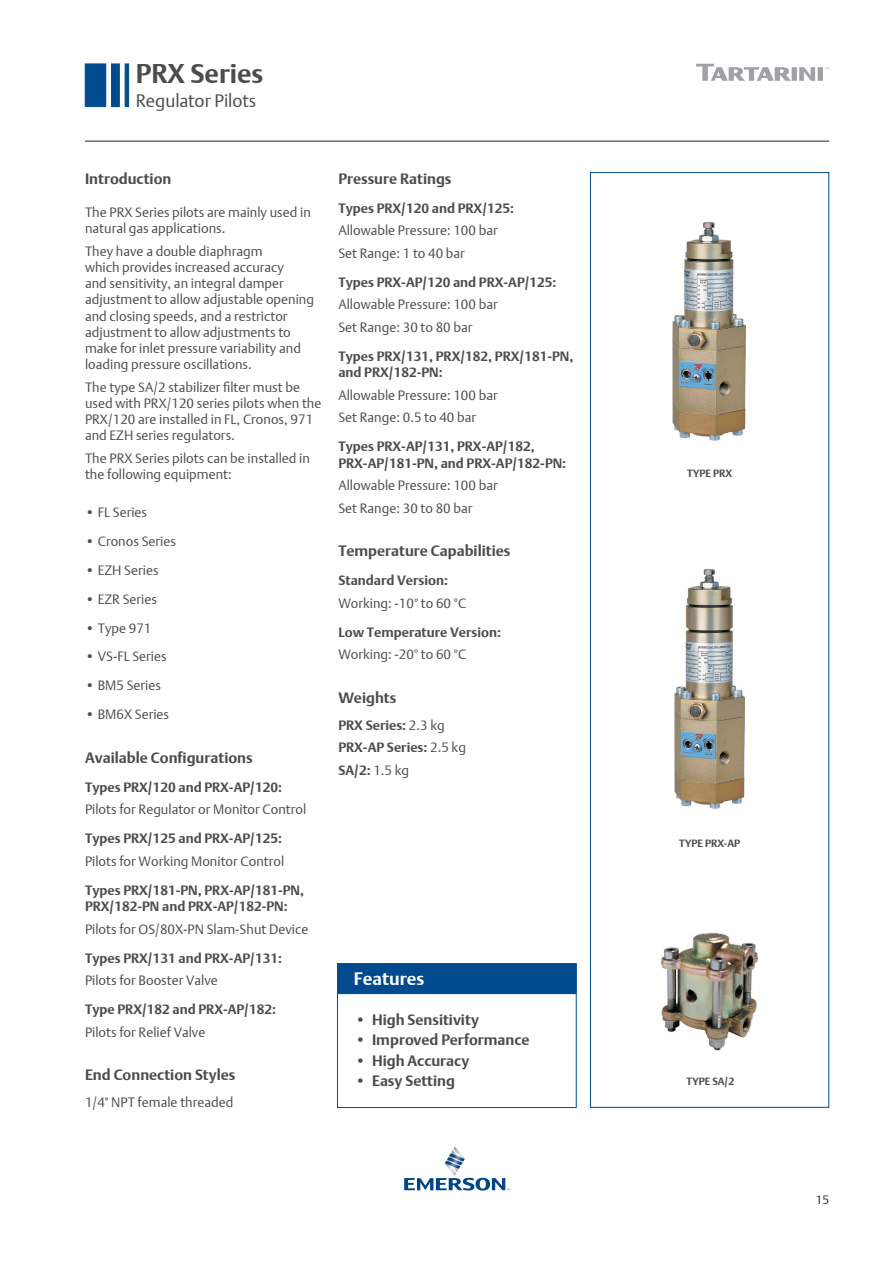
<style>
.page{position:relative;width:893px;height:1263px;background:#fff}
.page>*{position:absolute;margin:0;border:0;box-sizing:border-box;transform-origin:0 0}
.t1{font:700 27px "DTL Argo T";color:#4b4c4d}
.t2{font:18px "DTL Argo T Light";color:#4b4c4d}
.t3{font:700 18px "DTL Argo T";color:#fff}
.t4{font:700 15px "DTL Argo T";color:#4b4c4d}
.t5{font:13.5px/16.2px "DTL Argo T Light";color:#4b4c4d}
.t6{font:700 13.5px/16.2px "DTL Argo T";color:#4b4c4d}
.t7{font:12px "DTL Argo T Light";color:#231f20}
.t8{font:700 10.5px "DTL Argo T";color:#4b4c4d}
.s1{font-family:"DTL Argo T Light";font-weight:400}
</style>
<div class="page">
<hr style="left:85px;top:141px;width:744px;height:1px;background:#231f20">
<svg style="left:404px;top:1146px;width:106px;height:44px"></svg>
<svg style="left:696px;top:64px;width:133px;height:17px"></svg>
<div style="left:337px;top:963px;width:239px;height:145px;border:1px solid #004a8d"></div>
<div style="left:85px;top:64px;width:21px;height:43px;background:#004a8d;border:1px solid #004a8d"></div>
<div style="left:111px;top:64px;width:9px;height:43px;background:#004a8d;border:1px solid #004a8d"></div>
<div style="left:125px;top:64px;width:4px;height:43px;background:#004a8d;border:1px solid #004a8d"></div>
<div style="left:338px;top:964px;width:238px;height:30px;background:#004a8d;border:1px solid #004a8d"></div>
<div style="left:590px;top:172px;width:239px;height:935px;border:1px solid #004a8d"></div>
<img style="left:673px;top:221px;width:72px;height:220px">
<img style="left:674px;top:568px;width:71px;height:241px">
<img style="left:660px;top:932px;width:99px;height:119px">
<h1 class="t1" style="left:136px;top:57px;width:129px">PRX Series</h1>
<h2 class="t2" style="left:136px;top:90px;width:122px">Regulator Pilots</h2>
<p class="t4" style="left:85px;top:170px;width:88px">Introduction</p>
<p class="t5" style="left:85px;top:204px;width:227px">The PRX Series pilots are mainly used in natural gas applications.</p>
<p class="t5" style="left:85px;top:243px;width:231px">They have a double diaphragm<br>which provides increased accuracy<br>and sensitivity, an integral damper adjustment to allow adjustable opening and closing speeds, and a restrictor adjustment to allow adjustments to make for inlet pressure variability and loading pressure oscillations.</p>
<p class="t5" style="left:85px;top:379px;width:238px">The type SA/2 stabilizer filter must be used with PRX/120 series pilots when the PRX/120 are installed in FL, Cronos, 971 and EZH series regulators.</p>
<p class="t5" style="left:85px;top:450px;width:226px">The PRX Series pilots can be installed in the following equipment:</p>
<p class="t5" style="left:85px;top:504px;width:64px">• FL Series</p>
<p class="t5" style="left:85px;top:533px;width:92px">• Cronos Series</p>
<p class="t5" style="left:85px;top:562px;width:75px">• EZH Series</p>
<p class="t5" style="left:85px;top:590px;width:73px">• EZR Series</p>
<p class="t5" style="left:85px;top:619px;width:68px">• Type 971</p>
<p class="t5" style="left:85px;top:648px;width:83px">• VS-FL Series</p>
<p class="t5" style="left:85px;top:677px;width:78px">• BM5 Series</p>
<p class="t5" style="left:85px;top:706px;width:86px">• BM6X Series</p>
<p class="t4" style="left:85px;top:749px;width:169px">Available Configurations</p>
<p class="t6" style="left:85px;top:779px;width:198px">Types PRX/120 and PRX-AP/120:</p>
<p class="t5" style="left:85px;top:801px;width:223px">Pilots for Regulator or Monitor Control</p>
<p class="t6" style="left:85px;top:830px;width:198px">Types PRX/125 and PRX-AP/125:</p>
<p class="t5" style="left:85px;top:853px;width:201px">Pilots for Working Monitor Control</p>
<p class="t6" style="left:85px;top:882px;width:221px">Types PRX/181-PN, PRX-AP/181-PN,<br>PRX/182-PN and PRX-AP/182-PN:</p>
<p class="t5" style="left:85px;top:921px;width:225px">Pilots for OS/80X-PN Slam-Shut Device</p>
<p class="t6" style="left:85px;top:950px;width:198px">Types PRX/131 and PRX-AP/131:</p>
<p class="t5" style="left:85px;top:972px;width:134px">Pilots for Booster Valve</p>
<p class="t6" style="left:85px;top:1001px;width:193px">Type PRX/182 and PRX-AP/182:</p>
<p class="t5" style="left:85px;top:1024px;width:122px">Pilots for Relief Valve</p>
<p class="t4" style="left:85px;top:1066px;width:152px">End Connection Styles</p>
<p class="t5" style="left:85px;top:1094px;width:150px">1/4" NPT female threaded</p>
<p class="t4" style="left:338px;top:170px;width:115px">Pressure Ratings</p>
<p class="t6" style="left:338px;top:200px;width:177px">Types PRX/120 and PRX/125:</p>
<p class="t5" style="left:338px;top:219px;width:161px;line-height:22.5px">Allowable Pressure: 100 bar<br>Set Range: 1 to 40 bar</p>
<p class="t6" style="left:338px;top:274px;width:220px">Types PRX-AP/120 and PRX-AP/125:</p>
<p class="t5" style="left:338px;top:293px;width:161px;line-height:22.5px">Allowable Pressure: 100 bar<br>Set Range: 30 to 80 bar</p>
<p class="t6" style="left:338px;top:348px;width:236px">Types PRX/131, PRX/182, PRX/181-PN, and PRX/182-PN:</p>
<p class="t5" style="left:338px;top:384px;width:161px;line-height:22.5px">Allowable Pressure: 100 bar<br>Set Range: 0.5 to 40 bar</p>
<p class="t6" style="left:338px;top:438px;width:229px">Types PRX-AP/131, PRX-AP/182,<br>PRX‑AP/181-PN, and PRX-AP/182-PN:</p>
<p class="t5" style="left:338px;top:474px;width:161px;line-height:22.5px">Allowable Pressure: 100 bar<br>Set Range: 30 to 80 bar</p>
<p class="t4" style="left:338px;top:542px;width:174px">Temperature Capabilities</p>
<p class="t6" style="left:338px;top:572px;width:111px">Standard Version:</p>
<p class="t5" style="left:338px;top:595px;width:129px">Working: -10° to 60 °C</p>
<p class="t6" style="left:338px;top:624px;width:164px">Low Temperature Version:</p>
<p class="t5" style="left:338px;top:646px;width:129px">Working: -20° to 60 °C</p>
<p class="t4" style="left:338px;top:689px;width:59px">Weights</p>
<p class="t6" style="left:338px;top:713px;width:129px;line-height:22.5px">PRX Series: <span class="s1">2.3 kg<br></span>PRX-AP Series: <span class="s1">2.5 kg<br></span>SA/2: <span class="s1">1.5 kg</span></p>
<h2 class="t3" style="left:354px;top:968px;width:72px">Features</h2>
<p class="t4" style="left:355px;top:1011px;width:126px">• High Sensitivity</p>
<p class="t4" style="left:355px;top:1031px;width:176px">• Improved Performance</p>
<p class="t4" style="left:355px;top:1051px;width:116px">• High Accuracy</p>
<p class="t4" style="left:355px;top:1071px;width:101px">• Easy Setting</p>
<p class="t8" style="left:687px;top:467px;width:46px">TYPE PRX</p>
<p class="t8" style="left:679px;top:837px;width:63px">TYPE PRX-AP</p>
<p class="t8" style="left:686px;top:1075px;width:49px">TYPE SA/2</p>
<p class="t7" style="left:816px;top:1192px;width:15px">15</p>
</div>
